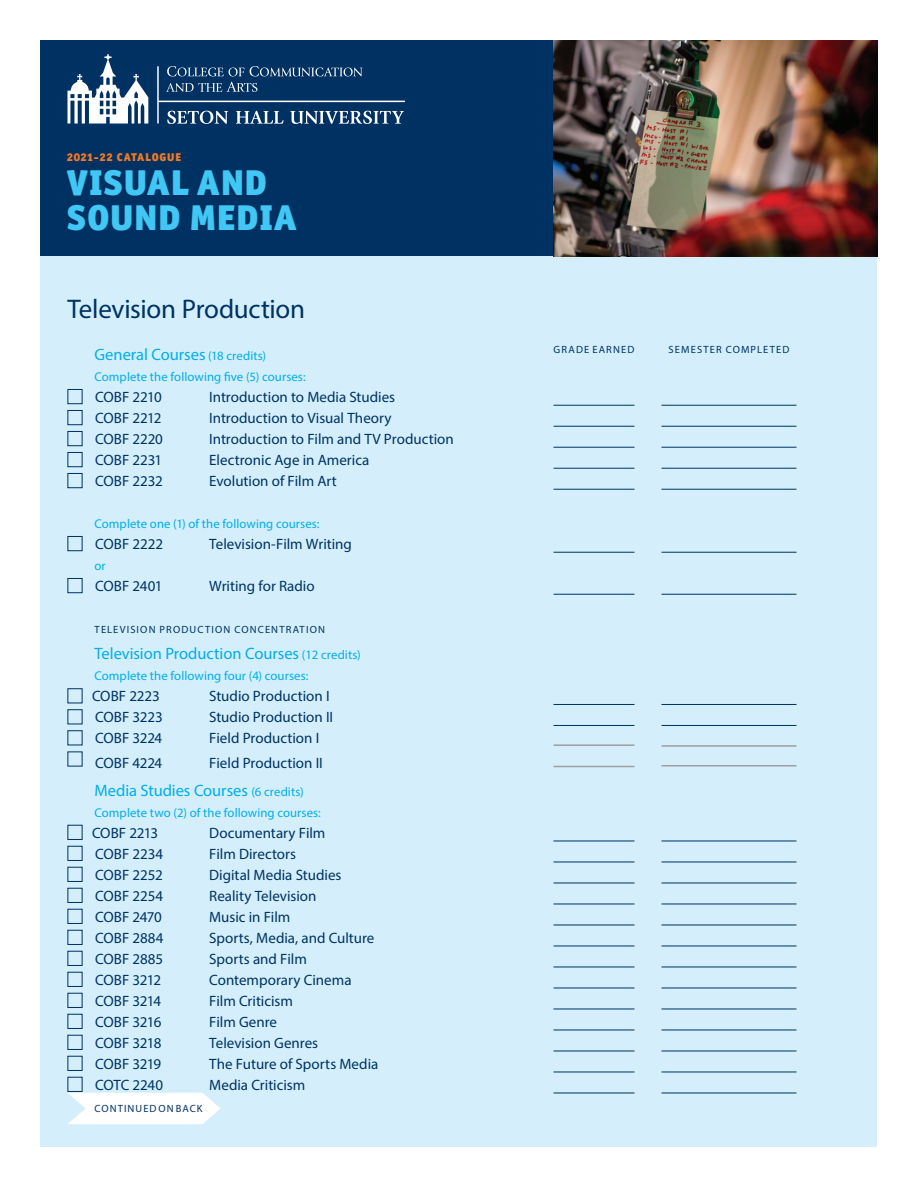
<style>
.page{position:relative;width:918px;height:1188px;background:#fff}
.page>*{position:absolute;margin:0;border:0;box-sizing:border-box;transform-origin:0 0}
.t1{font:900 36px "Officina Sans ITC Std";letter-spacing:.025em;color:#40c7f4}
.t2{font:27px "Myriad Pro";letter-spacing:-.01em;color:#003263}
.t3{font:16.5px "Myriad Pro";letter-spacing:-.005em;color:#00adee}
.t4{font:15px "Myriad Pro";color:#003263}
.t5{font:15px "Myriad Pro";letter-spacing:-.03em;color:#003263}
.t6{font:15px "Myriad Pro";letter-spacing:-.02em;color:#003263}
.t7{font:12.75px "Myriad Pro";letter-spacing:.01em;color:#00adee}
.t8{font:900 11.25px "Officina Sans ITC Std";letter-spacing:.055em;color:#f47921}
.t9{font:10.5px "Myriad Pro";letter-spacing:.105em;color:#003163}
.t10{font:10.5px "Myriad Pro";letter-spacing:.115em;color:#003263}
.s1{font-size:12.75px}
</style>
<div class="page">
<div style="left:40px;top:40px;width:838px;height:1108px;background:#d4effb"></div>
<div style="left:40px;top:40px;width:838px;height:216px;background:#003163"></div>
<img style="left:554px;top:41px;width:324px;height:215px">
<svg style="left:157px;top:66px;width:248px;height:58px"></svg>
<svg style="left:68px;top:54px;width:80px;height:70px"></svg>
<div style="left:68px;top:389px;width:14px;height:15px;border:1px solid #003163"></div>
<hr style="left:554px;top:405px;width:80px;height:1px;background:#003163">
<hr style="left:662px;top:405px;width:134px;height:1px;background:#003163">
<div style="left:68px;top:410px;width:14px;height:15px;border:1px solid #003163"></div>
<hr style="left:554px;top:426px;width:80px;height:1px;background:#003163">
<hr style="left:662px;top:426px;width:134px;height:1px;background:#003163">
<div style="left:68px;top:431px;width:14px;height:15px;border:1px solid #003163"></div>
<hr style="left:554px;top:447px;width:80px;height:1px;background:#003163">
<hr style="left:662px;top:447px;width:134px;height:1px;background:#003163">
<div style="left:68px;top:452px;width:14px;height:15px;border:1px solid #003163"></div>
<hr style="left:554px;top:468px;width:80px;height:1px;background:#003163">
<hr style="left:662px;top:468px;width:134px;height:1px;background:#003163">
<div style="left:68px;top:473px;width:14px;height:15px;border:1px solid #003163"></div>
<hr style="left:554px;top:489px;width:80px;height:1px;background:#003163">
<hr style="left:662px;top:489px;width:134px;height:1px;background:#003163">
<div style="left:68px;top:536px;width:14px;height:15px;border:1px solid #003163"></div>
<hr style="left:554px;top:552px;width:80px;height:1px;background:#003163">
<hr style="left:662px;top:552px;width:134px;height:1px;background:#003163">
<div style="left:68px;top:578px;width:14px;height:15px;border:1px solid #003163"></div>
<hr style="left:554px;top:594px;width:80px;height:1px;background:#003163">
<hr style="left:662px;top:594px;width:134px;height:1px;background:#003163">
<div style="left:68px;top:688px;width:14px;height:15px;border:1px solid #003163"></div>
<hr style="left:554px;top:704px;width:80px;height:1px;background:#003163">
<hr style="left:662px;top:704px;width:134px;height:1px;background:#003163">
<div style="left:68px;top:709px;width:14px;height:15px;border:1px solid #003163"></div>
<hr style="left:554px;top:725px;width:80px;height:1px;background:#003163">
<hr style="left:662px;top:725px;width:134px;height:1px;background:#003163">
<div style="left:68px;top:730px;width:14px;height:15px;border:1px solid #003163"></div>
<div style="left:68px;top:825px;width:14px;height:15px;border:1px solid #003163"></div>
<hr style="left:554px;top:841px;width:80px;height:1px;background:#003163">
<hr style="left:662px;top:841px;width:134px;height:1px;background:#003163">
<div style="left:68px;top:846px;width:14px;height:15px;border:1px solid #003163"></div>
<hr style="left:554px;top:862px;width:80px;height:1px;background:#003163">
<hr style="left:662px;top:862px;width:134px;height:1px;background:#003163">
<div style="left:68px;top:867px;width:14px;height:15px;border:1px solid #003163"></div>
<hr style="left:554px;top:883px;width:80px;height:1px;background:#003163">
<hr style="left:662px;top:883px;width:134px;height:1px;background:#003163">
<div style="left:68px;top:888px;width:14px;height:15px;border:1px solid #003163"></div>
<hr style="left:554px;top:904px;width:80px;height:1px;background:#003163">
<hr style="left:662px;top:904px;width:134px;height:1px;background:#003163">
<div style="left:68px;top:909px;width:14px;height:15px;border:1px solid #003163"></div>
<hr style="left:554px;top:925px;width:80px;height:1px;background:#003163">
<hr style="left:662px;top:925px;width:134px;height:1px;background:#003163">
<div style="left:68px;top:930px;width:14px;height:15px;border:1px solid #003163"></div>
<hr style="left:554px;top:946px;width:80px;height:1px;background:#003163">
<hr style="left:662px;top:946px;width:134px;height:1px;background:#003163">
<div style="left:68px;top:951px;width:14px;height:15px;border:1px solid #003163"></div>
<hr style="left:554px;top:967px;width:80px;height:1px;background:#003163">
<hr style="left:662px;top:967px;width:134px;height:1px;background:#003163">
<div style="left:68px;top:972px;width:14px;height:15px;border:1px solid #003163"></div>
<hr style="left:554px;top:988px;width:80px;height:1px;background:#003163">
<hr style="left:662px;top:988px;width:134px;height:1px;background:#003163">
<div style="left:68px;top:993px;width:14px;height:15px;border:1px solid #003163"></div>
<hr style="left:554px;top:1009px;width:80px;height:1px;background:#003163">
<hr style="left:662px;top:1009px;width:134px;height:1px;background:#003163">
<div style="left:68px;top:1014px;width:14px;height:15px;border:1px solid #003163"></div>
<hr style="left:554px;top:1030px;width:80px;height:1px;background:#003163">
<hr style="left:662px;top:1030px;width:134px;height:1px;background:#003163">
<div style="left:68px;top:1035px;width:14px;height:15px;border:1px solid #003163"></div>
<hr style="left:554px;top:1051px;width:80px;height:1px;background:#003163">
<hr style="left:662px;top:1051px;width:134px;height:1px;background:#003163">
<div style="left:68px;top:1056px;width:14px;height:15px;border:1px solid #003163"></div>
<hr style="left:554px;top:1072px;width:80px;height:1px;background:#003163">
<hr style="left:662px;top:1072px;width:134px;height:1px;background:#003163">
<div style="left:68px;top:1077px;width:14px;height:15px;border:1px solid #003163"></div>
<hr style="left:554px;top:1093px;width:80px;height:1px;background:#003163">
<hr style="left:662px;top:1093px;width:134px;height:1px;background:#003163">
<svg style="left:68px;top:1093px;width:152px;height:31px;background:#fafdfe"></svg>
<hr style="left:554px;top:744px;width:80px;height:2px;background:#9d9fa2">
<hr style="left:662px;top:745px;width:134px;height:2px;background:#9d9fa2">
<hr style="left:554px;top:766px;width:80px;height:1px;background:#9d9fa2">
<hr style="left:662px;top:765px;width:134px;height:1px;background:#9d9fa2">
<p class="t8" style="left:67px;top:149px;width:116px">2021-22 CATALOGUE</p>
<p class="t1" style="left:67px;top:159px;width:202px">VISUAL AND</p>
<p class="t1" style="left:67px;top:194px;width:232px">SOUND MEDIA</p>
<p class="t2" style="left:68px;top:292px;width:239px">Television Production</p>
<p class="t3" style="left:94px;top:344px;width:173px">General Courses <span class="s1">(18 credits)</span></p>
<p class="t7" style="left:94px;top:369px;width:213px">Complete the following five (5) courses:</p>
<p class="t6" style="left:95px;top:388px;width:68px">COBF 2210</p>
<p class="t4" style="left:209px;top:388px;width:188px">Introduction to Media Studies</p>
<p class="t6" style="left:95px;top:409px;width:68px">COBF 2212</p>
<p class="t4" style="left:209px;top:409px;width:184px">Introduction to Visual Theory</p>
<p class="t4" style="left:95px;top:430px;width:69px">COBF 2220</p>
<p class="t4" style="left:209px;top:430px;width:246px">Introduction to Film and TV Production</p>
<p class="t4" style="left:95px;top:451px;width:69px">COBF 2231</p>
<p class="t4" style="left:209px;top:451px;width:162px">Electronic Age in America</p>
<p class="t4" style="left:95px;top:472px;width:69px">COBF 2232</p>
<p class="t4" style="left:209px;top:472px;width:129px">Evolution of Film Art</p>
<p class="t7" style="left:94px;top:516px;width:227px">Complete one (1) of the following courses:</p>
<p class="t4" style="left:95px;top:535px;width:69px">COBF 2222</p>
<p class="t4" style="left:209px;top:535px;width:144px">Television-Film Writing</p>
<p class="t7" style="left:94px;top:558px;width:13px">or</p>
<p class="t4" style="left:95px;top:577px;width:69px">COBF 2401</p>
<p class="t4" style="left:209px;top:577px;width:107px">Writing for Radio</p>
<p class="t10" style="left:95px;top:623px;width:232px">TELEVISION PRODUCTION CONCENTRATION</p>
<p class="t3" style="left:94px;top:643px;width:268px">Television Production Courses <span class="s1">(12 credits)</span></p>
<p class="t7" style="left:94px;top:668px;width:215px">Complete the following four (4) courses:</p>
<p class="t4" style="left:92px;top:687px;width:69px">COBF 2223</p>
<p class="t4" style="left:209px;top:687px;width:122px">Studio Production I</p>
<p class="t4" style="left:95px;top:708px;width:69px">COBF 3223</p>
<p class="t4" style="left:209px;top:708px;width:125px">Studio Production II</p>
<p class="t4" style="left:95px;top:729px;width:69px">COBF 3224</p>
<p class="t4" style="left:209px;top:729px;width:112px">Field Production I</p>
<p class="t4" style="left:95px;top:754px;width:69px">COBF 4224</p>
<p class="t4" style="left:209px;top:754px;width:115px">Field Production II</p>
<p class="t3" style="left:94px;top:780px;width:211px">Media Studies Courses <span class="s1">(6 credits)</span></p>
<p class="t7" style="left:94px;top:804px;width:228px">Complete two (2) of the following courses:</p>
<p class="t6" style="left:92px;top:823px;width:68px">COBF 2213</p>
<p class="t4" style="left:209px;top:823px;width:118px">Documentary Film</p>
<p class="t4" style="left:95px;top:844px;width:70px">COBF 2234</p>
<p class="t4" style="left:209px;top:844px;width:88px">Film Directors</p>
<p class="t4" style="left:95px;top:865px;width:69px">COBF 2252</p>
<p class="t4" style="left:209px;top:865px;width:134px">Digital Media Studies</p>
<p class="t4" style="left:95px;top:886px;width:70px">COBF 2254</p>
<p class="t4" style="left:209px;top:886px;width:109px">Reality Television</p>
<p class="t5" style="left:95px;top:907px;width:68px">COBF 2470</p>
<p class="t4" style="left:209px;top:907px;width:83px">Music in Film</p>
<p class="t4" style="left:95px;top:928px;width:70px">COBF 2884</p>
<p class="t4" style="left:209px;top:928px;width:167px">Sports, Media, and Culture</p>
<p class="t4" style="left:95px;top:949px;width:69px">COBF 2885</p>
<p class="t4" style="left:209px;top:949px;width:99px">Sports and Film</p>
<p class="t5" style="left:95px;top:970px;width:67px">COBF 3212</p>
<p class="t4" style="left:209px;top:970px;width:144px">Contemporary Cinema</p>
<p class="t5" style="left:95px;top:991px;width:68px">COBF 3214</p>
<p class="t4" style="left:209px;top:991px;width:85px">Film Criticism</p>
<p class="t5" style="left:95px;top:1012px;width:68px">COBF 3216</p>
<p class="t4" style="left:209px;top:1012px;width:69px">Film Genre</p>
<p class="t5" style="left:95px;top:1033px;width:68px">COBF 3218</p>
<p class="t4" style="left:209px;top:1033px;width:110px">Television Genres</p>
<p class="t5" style="left:95px;top:1054px;width:68px">COBF 3219</p>
<p class="t4" style="left:209px;top:1054px;width:171px">The Future of Sports Media</p>
<p class="t4" style="left:95px;top:1075px;width:69px">COTC 2240</p>
<p class="t4" style="left:209px;top:1075px;width:98px">Media Criticism</p>
<p class="t9" style="left:95px;top:1102px;width:109px">CONTINUED ON BACK</p>
<p class="t9" style="left:554px;top:343px;width:82px">GRADE EARNED</p>
<p class="t9" style="left:669px;top:343px;width:122px">SEMESTER COMPLETED</p>
</div>
